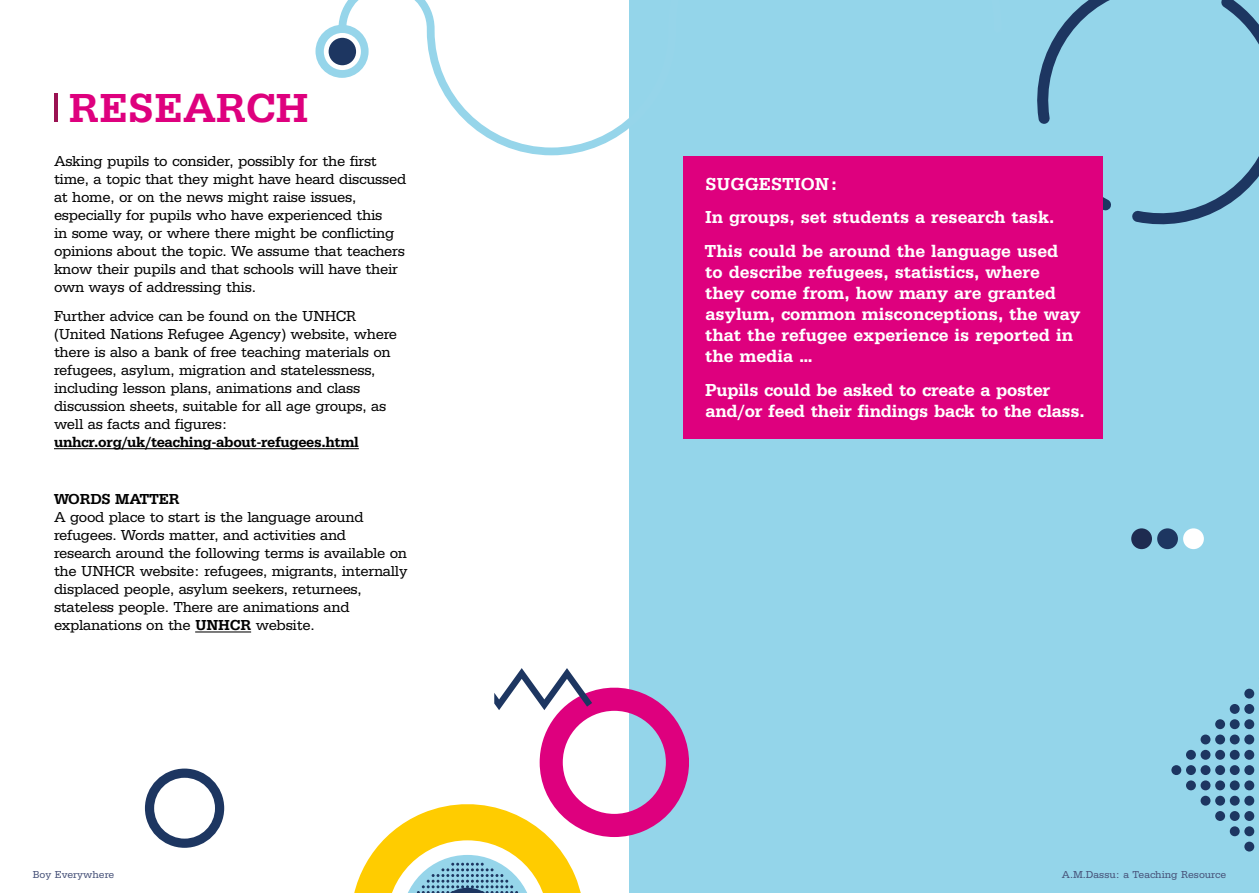
<style>
.page{position:relative;width:1259px;height:893px;background:#fff}
.page>*{position:absolute;margin:0;border:0;box-sizing:border-box;transform-origin:0 0}
.t1{font:500 42px "Serifa BEFOP";color:#de007e}
.t2{font:500 18px/21px "Serifa BEFOP";color:#fff}
.t3{font:15px/18px "Serifa BEFOP";letter-spacing:-.02em;color:#000}
.t4{font:500 15px "Serifa BEFOP";letter-spacing:-.02em;color:#000}
.t5{font:10.5px "Serifa BEFOP";color:#465178}
.s1{font-weight:500}
</style>
<div class="page">
<div style="left:629px;top:0;width:630px;height:893px;background:#94d5ea"></div>
<svg style="left:145px;top:769px;width:79px;height:79px"></svg>
<hr style="left:54px;top:448px;width:305px;height:1px;background:#000">
<hr style="left:195px;top:631px;width:56px;height:1px;background:#000">
<hr style="left:54px;top:94px;width:3px;height:28px;background:#9a1252">
<svg style="left:1037px;top:0;width:222px;height:225px"></svg>
<div style="left:1171px;top:765px;width:10px;height:10px;background:#1d3661;border-radius:50%"></div>
<div style="left:1186px;top:765px;width:10px;height:10px;background:#1d3661;border-radius:50%"></div>
<div style="left:1200px;top:765px;width:10px;height:10px;background:#1d3661;border-radius:50%"></div>
<div style="left:1215px;top:765px;width:10px;height:10px;background:#1d3661;border-radius:50%"></div>
<div style="left:1229px;top:765px;width:10px;height:10px;background:#1d3661;border-radius:50%"></div>
<div style="left:1244px;top:765px;width:10px;height:10px;background:#1d3661;border-radius:50%"></div>
<div style="left:1186px;top:780px;width:10px;height:10px;background:#1d3661;border-radius:50%"></div>
<div style="left:1200px;top:780px;width:10px;height:10px;background:#1d3661;border-radius:50%"></div>
<div style="left:1215px;top:780px;width:10px;height:10px;background:#1d3661;border-radius:50%"></div>
<div style="left:1229px;top:780px;width:10px;height:10px;background:#1d3661;border-radius:50%"></div>
<div style="left:1244px;top:780px;width:10px;height:10px;background:#1d3661;border-radius:50%"></div>
<div style="left:1200px;top:796px;width:10px;height:10px;background:#1d3661;border-radius:50%"></div>
<div style="left:1215px;top:796px;width:10px;height:10px;background:#1d3661;border-radius:50%"></div>
<div style="left:1229px;top:796px;width:10px;height:10px;background:#1d3661;border-radius:50%"></div>
<div style="left:1244px;top:796px;width:10px;height:10px;background:#1d3661;border-radius:50%"></div>
<div style="left:1215px;top:811px;width:10px;height:10px;background:#1d3661;border-radius:50%"></div>
<div style="left:1229px;top:811px;width:10px;height:10px;background:#1d3661;border-radius:50%"></div>
<div style="left:1244px;top:811px;width:10px;height:10px;background:#1d3661;border-radius:50%"></div>
<div style="left:1229px;top:826px;width:10px;height:10px;background:#1d3661;border-radius:50%"></div>
<div style="left:1244px;top:826px;width:10px;height:10px;background:#1d3661;border-radius:50%"></div>
<div style="left:1244px;top:842px;width:10px;height:9px;background:#1d3661;border-radius:50%"></div>
<div style="left:1244px;top:750px;width:10px;height:10px;background:#1d3661;border-radius:50%"></div>
<div style="left:1229px;top:750px;width:10px;height:10px;background:#1d3661;border-radius:50%"></div>
<div style="left:1215px;top:750px;width:10px;height:10px;background:#1d3661;border-radius:50%"></div>
<div style="left:1200px;top:750px;width:10px;height:10px;background:#1d3661;border-radius:50%"></div>
<div style="left:1186px;top:750px;width:10px;height:10px;background:#1d3661;border-radius:50%"></div>
<div style="left:1244px;top:734px;width:10px;height:10px;background:#1d3661;border-radius:50%"></div>
<div style="left:1229px;top:734px;width:10px;height:10px;background:#1d3661;border-radius:50%"></div>
<div style="left:1215px;top:734px;width:10px;height:10px;background:#1d3661;border-radius:50%"></div>
<div style="left:1200px;top:734px;width:10px;height:10px;background:#1d3661;border-radius:50%"></div>
<div style="left:1244px;top:719px;width:10px;height:10px;background:#1d3661;border-radius:50%"></div>
<div style="left:1229px;top:719px;width:10px;height:10px;background:#1d3661;border-radius:50%"></div>
<div style="left:1215px;top:719px;width:10px;height:10px;background:#1d3661;border-radius:50%"></div>
<div style="left:1244px;top:704px;width:10px;height:10px;background:#1d3661;border-radius:50%"></div>
<div style="left:1229px;top:704px;width:10px;height:10px;background:#1d3661;border-radius:50%"></div>
<div style="left:1244px;top:689px;width:10px;height:10px;background:#1d3661;border-radius:50%"></div>
<div style="left:1183px;top:528px;width:20px;height:21px;background:#fff;border-radius:50%"></div>
<div style="left:1157px;top:528px;width:21px;height:21px;background:#1d3661;border-radius:50%"></div>
<div style="left:1131px;top:528px;width:21px;height:21px;background:#1e2b50;border-radius:50%"></div>
<svg style="left:354px;top:668px;width:335px;height:225px"></svg>
<svg style="left:338px;top:0;width:291px;height:155px"></svg>
<svg style="left:315px;top:25px;width:54px;height:53px"></svg>
<div style="left:683px;top:156px;width:420px;height:282px;background:#de007e"></div>
<h1 class="t1" style="left:69px;top:84px;width:241px">RESEARCH</h1>
<p class="t3" style="left:54px;top:152px;width:354px">Asking pupils to consider, possibly for the first time, a topic that they might have heard discussed at home, or on the news might raise issues, especially for pupils who have experienced this<br>in some way, or where there might be conflicting opinions about the topic. We assume that teachers know their pupils and that schools will have their own ways of addressing this.</p>
<p class="t3" style="left:54px;top:307px;width:345px">Further advice can be found on the UNHCR (United Nations Refugee Agency) website, where there is also a bank of free teaching materials on refugees, asylum, migration and statelessness, including lesson plans, animations and class discussion sheets, suitable for all age groups, as well as facts and figures:</p>
<p class="t4" style="left:54px;top:433px;width:306px">unhcr.org/uk/teaching-about-refugees.html</p>
<p class="t4" style="left:54px;top:490px;width:127px">WORDS MATTER</p>
<p class="t3" style="left:54px;top:508px;width:355px">A good place to start is the language around refugees. Words matter, and activities and<br>research around the following terms is available on the UNHCR website: refugees, migrants, internally displaced people, asylum seekers, returnees, stateless people. There are animations and explanations on the <span class="s1">UNHCR</span> website.</p>
<p class="t2" style="left:704px;top:167px;width:355px;line-height:33.8px">SUGGESTION:<br>In groups, set students a research task.<br>This could be around the language used</p>
<p class="t2" style="left:705px;top:261px;width:377px">to describe refugees, statistics, where they come from, how many are granted asylum, common misconceptions, the way that the refugee experience is reported in the media …</p>
<p class="t2" style="left:705px;top:379px;width:381px">Pupils could be asked to create a poster and/or feed their findings back to the class.</p>
<p class="t5" style="left:33px;top:868px;width:83px">Boy Everywhere</p>
<p class="t5" style="left:1062px;top:868px;width:166px">A.M.Dassu: a Teaching Resource</p>
</div>
